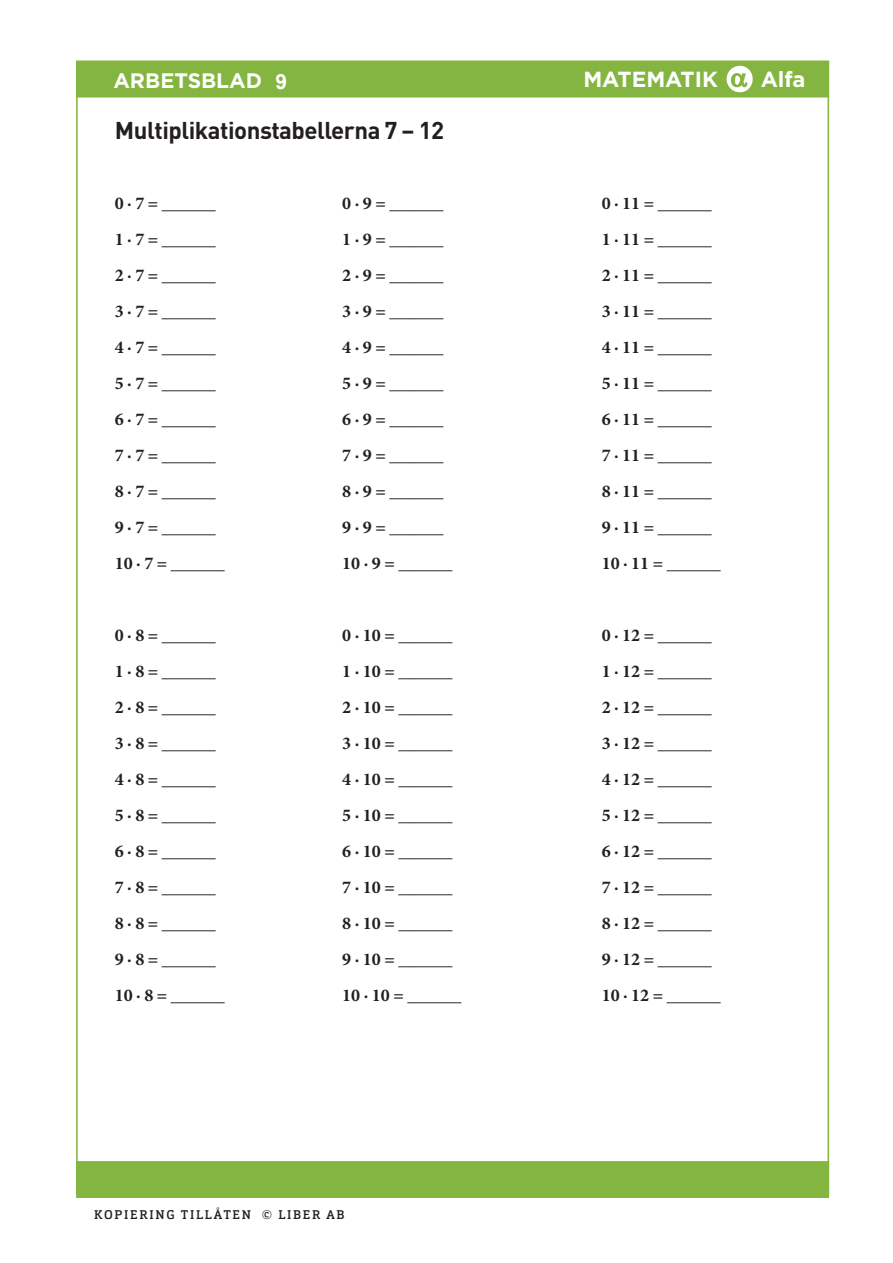
<style>
.page{position:relative;width:893px;height:1263px;background:#fff}
.page>*{position:absolute;margin:0;border:0;box-sizing:border-box;transform-origin:0 0}
.R_OH{font:700 24px "DIN Pro";letter-spacing:-.02em;color:#231f20}
.t1{font:700 21.9px "Gotham";color:#fff}
.t2{font:700 21px "Gotham";color:#fff}
.Antal_ratt{font:700 21px "Arial";color:#fff}
.Uppgift{font:700 18px "Minion Pro";color:#231f20}
.t3{font:500 12.45px "Orgon Slab";letter-spacing:.14em;color:#231f20}
.Pagina_V{font:700 9px "DIN Pro";letter-spacing:.11em;color:#231f20}
</style>
<div class="page">
<div style="left:77px;top:61px;width:751px;height:36px;background:#84b540"></div>
<div style="left:77px;top:1162px;width:751px;height:35px;background:#84b540"></div>
<div style="left:76px;top:1161px;width:753px;height:37px;border:2px solid #84b540"></div>
<div style="left:727px;top:66px;width:26px;height:26px;background:#fff;border-radius:50%"></div>
<svg style="left:731px;top:73px;width:17px;height:15px"></svg>
<p class="t2" style="left:113px;top:67px;width:150px">ARBETSBLAD</p>
<p class="R_OH" style="left:115px;top:114px;width:331px">Multiplikationstabellerna 7 – 12</p>
<p class="Antal_ratt" style="left:276px;top:67px;width:13px">9</p>
<p class="t1" style="left:583px;top:65px;width:136px">MATEMATIK</p>
<p class="t1" style="left:761px;top:64px;width:46px">Alfa</p>
<p class="Uppgift" style="left:115px;top:191px;width:103px">0 · 7 = ______</p>
<p class="Uppgift" style="left:115px;top:227px;width:103px">1 · 7 = ______</p>
<p class="Uppgift" style="left:115px;top:263px;width:103px">2 · 7 = ______</p>
<p class="Uppgift" style="left:115px;top:299px;width:103px">3 · 7 = ______</p>
<p class="Uppgift" style="left:115px;top:335px;width:103px">4 · 7 = ______</p>
<p class="Uppgift" style="left:115px;top:371px;width:103px">5 · 7 = ______</p>
<p class="Uppgift" style="left:115px;top:407px;width:103px">6 · 7 = ______</p>
<p class="Uppgift" style="left:115px;top:443px;width:103px">7 · 7 = ______</p>
<p class="Uppgift" style="left:115px;top:479px;width:103px">8 · 7 = ______</p>
<p class="Uppgift" style="left:115px;top:515px;width:103px">9 · 7 = ______</p>
<p class="Uppgift" style="left:115px;top:551px;width:112px">10 · 7 = ______</p>
<p class="Uppgift" style="left:342px;top:191px;width:103px">0 · 9 = ______</p>
<p class="Uppgift" style="left:342px;top:227px;width:103px">1 · 9 = ______</p>
<p class="Uppgift" style="left:342px;top:263px;width:103px">2 · 9 = ______</p>
<p class="Uppgift" style="left:342px;top:299px;width:103px">3 · 9 = ______</p>
<p class="Uppgift" style="left:342px;top:335px;width:103px">4 · 9 = ______</p>
<p class="Uppgift" style="left:342px;top:371px;width:103px">5 · 9 = ______</p>
<p class="Uppgift" style="left:342px;top:407px;width:103px">6 · 9 = ______</p>
<p class="Uppgift" style="left:342px;top:443px;width:103px">7 · 9 = ______</p>
<p class="Uppgift" style="left:342px;top:479px;width:103px">8 · 9 = ______</p>
<p class="Uppgift" style="left:342px;top:515px;width:103px">9 · 9 = ______</p>
<p class="Uppgift" style="left:342px;top:551px;width:112px">10 · 9 = ______</p>
<p class="Uppgift" style="left:602px;top:190px;width:112px">0 · 11 = ______</p>
<p class="Uppgift" style="left:602px;top:226px;width:112px">1 · 11 = ______</p>
<p class="Uppgift" style="left:602px;top:262px;width:112px">2 · 11 = ______</p>
<p class="Uppgift" style="left:602px;top:298px;width:112px">3 · 11 = ______</p>
<p class="Uppgift" style="left:602px;top:334px;width:112px">4 · 11 = ______</p>
<p class="Uppgift" style="left:602px;top:370px;width:112px">5 · 11 = ______</p>
<p class="Uppgift" style="left:602px;top:406px;width:112px">6 · 11 = ______</p>
<p class="Uppgift" style="left:602px;top:442px;width:112px">7 · 11 = ______</p>
<p class="Uppgift" style="left:602px;top:478px;width:112px">8 · 11 = ______</p>
<p class="Uppgift" style="left:602px;top:514px;width:112px">9 · 11 = ______</p>
<p class="Uppgift" style="left:602px;top:550px;width:121px">10 · 11 = ______</p>
<p class="Uppgift" style="left:115px;top:623px;width:103px">0 · 8 = ______</p>
<p class="Uppgift" style="left:115px;top:659px;width:103px">1 · 8 = ______</p>
<p class="Uppgift" style="left:115px;top:695px;width:103px">2 · 8 = ______</p>
<p class="Uppgift" style="left:115px;top:731px;width:103px">3 · 8 = ______</p>
<p class="Uppgift" style="left:115px;top:767px;width:103px">4 · 8 = ______</p>
<p class="Uppgift" style="left:115px;top:803px;width:103px">5 · 8 = ______</p>
<p class="Uppgift" style="left:115px;top:839px;width:103px">6 · 8 = ______</p>
<p class="Uppgift" style="left:115px;top:875px;width:103px">7 · 8 = ______</p>
<p class="Uppgift" style="left:115px;top:911px;width:103px">8 · 8 = ______</p>
<p class="Uppgift" style="left:115px;top:947px;width:103px">9 · 8 = ______</p>
<p class="Uppgift" style="left:115px;top:983px;width:112px">10 · 8 = ______</p>
<p class="Uppgift" style="left:342px;top:623px;width:112px">0 · 10 = ______</p>
<p class="Uppgift" style="left:342px;top:659px;width:112px">1 · 10 = ______</p>
<p class="Uppgift" style="left:342px;top:695px;width:112px">2 · 10 = ______</p>
<p class="Uppgift" style="left:342px;top:731px;width:112px">3 · 10 = ______</p>
<p class="Uppgift" style="left:342px;top:767px;width:112px">4 · 10 = ______</p>
<p class="Uppgift" style="left:342px;top:803px;width:112px">5 · 10 = ______</p>
<p class="Uppgift" style="left:342px;top:839px;width:112px">6 · 10 = ______</p>
<p class="Uppgift" style="left:342px;top:875px;width:112px">7 · 10 = ______</p>
<p class="Uppgift" style="left:342px;top:911px;width:112px">8 · 10 = ______</p>
<p class="Uppgift" style="left:342px;top:947px;width:112px">9 · 10 = ______</p>
<p class="Uppgift" style="left:342px;top:983px;width:121px">10 · 10 = ______</p>
<p class="Uppgift" style="left:602px;top:622px;width:112px">0 · 12 = ______</p>
<p class="Uppgift" style="left:602px;top:658px;width:112px">1 · 12 = ______</p>
<p class="Uppgift" style="left:602px;top:694px;width:112px">2 · 12 = ______</p>
<p class="Uppgift" style="left:602px;top:730px;width:112px">3 · 12 = ______</p>
<p class="Uppgift" style="left:602px;top:766px;width:112px">4 · 12 = ______</p>
<p class="Uppgift" style="left:602px;top:802px;width:112px">5 · 12 = ______</p>
<p class="Uppgift" style="left:602px;top:838px;width:112px">6 · 12 = ______</p>
<p class="Uppgift" style="left:602px;top:874px;width:112px">7 · 12 = ______</p>
<p class="Uppgift" style="left:602px;top:910px;width:112px">8 · 12 = ______</p>
<p class="Uppgift" style="left:602px;top:946px;width:112px">9 · 12 = ______</p>
<p class="Uppgift" style="left:602px;top:982px;width:121px">10 · 12 = ______</p>
<p class="Pagina_V" style="left:115px;top:1201px;width:83px">HEJ © LIBER AB</p>
<p class="t3" style="left:94px;top:1206px;width:252px">KOPIERING TILLÅTEN © LIBER AB</p>
</div>
